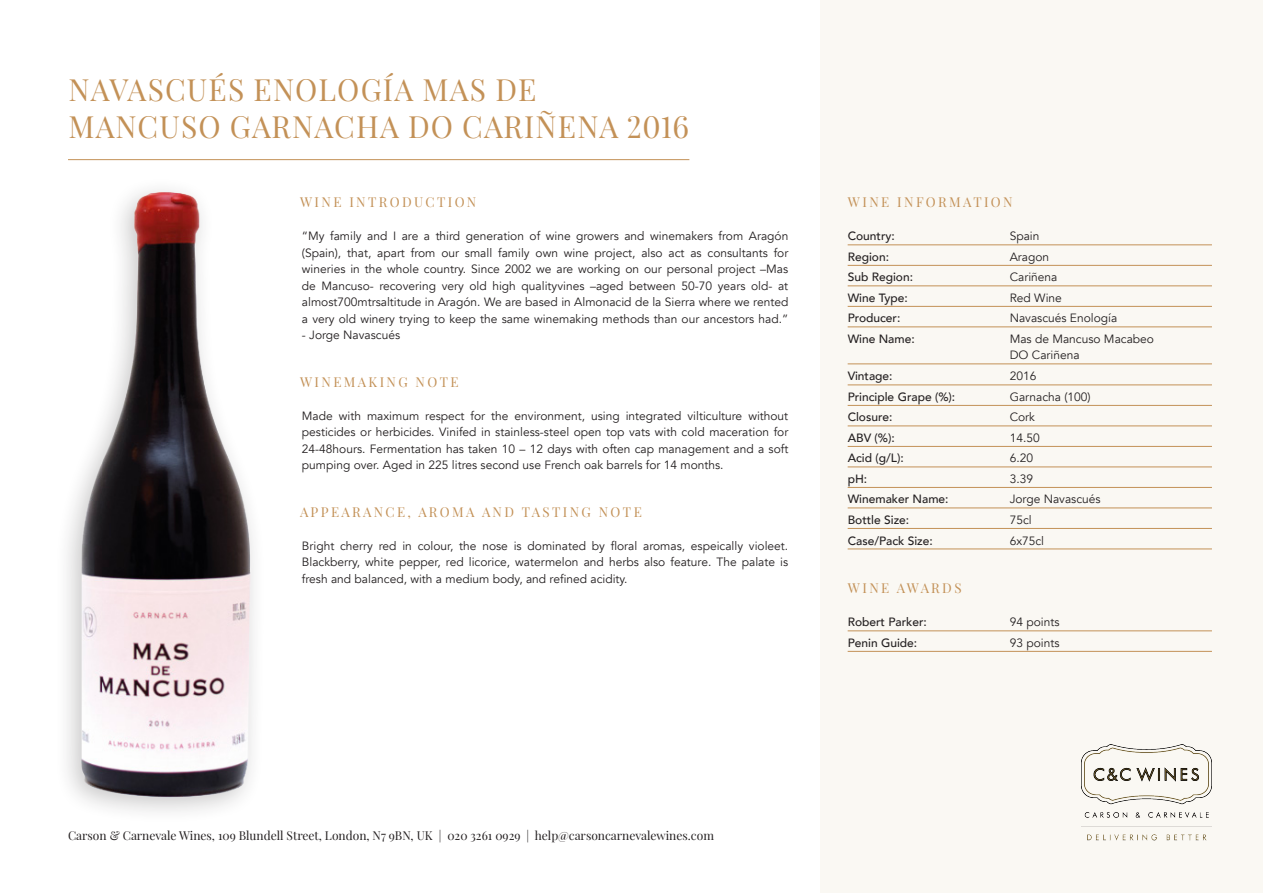
<style>
.page{position:relative;width:1263px;height:893px;background:#fff}
.page>*{position:absolute;margin:0;border:0;box-sizing:border-box;transform-origin:0 0}
.t1{font:30px/37.5px "Playfair Display";letter-spacing:.04em;color:#c39157}
.t2{font:13.35px "Playfair Display";letter-spacing:.18em;color:#c39157}
.t3{font:12px/16.5px "Avenir";color:#231f20;text-align:justify}
.t4{font:500 12px "Avenir";color:#231f20}
.t5{font:12px "Playfair Display";color:#231f20}
</style>
<div class="page">
<div style="left:820px;top:0;width:443px;height:893px;background:#faf8f3"></div>
<img style="left:1081px;top:744px;width:131px;height:97px">
<hr style="left:68px;top:159px;width:621px;height:1px;background:#c39157">
<hr style="left:848px;top:245px;width:364px;height:1px;background:#c39157">
<hr style="left:848px;top:631px;width:364px;height:1px;background:#c39157">
<hr style="left:848px;top:651px;width:364px;height:1px;background:#c39157">
<hr style="left:848px;top:265px;width:364px;height:1px;background:#c39157">
<hr style="left:848px;top:286px;width:364px;height:1px;background:#c39157">
<hr style="left:848px;top:327px;width:364px;height:1px;background:#c39157">
<hr style="left:848px;top:426px;width:364px;height:1px;background:#c39157">
<hr style="left:848px;top:508px;width:364px;height:1px;background:#c39157">
<hr style="left:848px;top:446px;width:364px;height:1px;background:#c39157">
<hr style="left:848px;top:467px;width:364px;height:1px;background:#c39157">
<hr style="left:848px;top:487px;width:364px;height:1px;background:#c39157">
<hr style="left:848px;top:528px;width:364px;height:1px;background:#c39157">
<hr style="left:848px;top:364px;width:364px;height:1px;background:#c39157">
<hr style="left:848px;top:385px;width:364px;height:1px;background:#c39157">
<hr style="left:848px;top:405px;width:364px;height:1px;background:#c39157">
<hr style="left:848px;top:306px;width:364px;height:1px;background:#c39157">
<hr style="left:848px;top:549px;width:364px;height:1px;background:#c39157">
<div style="left:53px;top:177px;width:214px;height:648px;background:#231f20;opacity:.25"></div>
<img style="left:80px;top:193px;width:171px;height:605px">
<p class="t1" style="left:69px;top:68px;width:622px">NAVASCUÉS ENOLOGÍA MAS DE<br>MANCUSO GARNACHA DO CARIÑENA 2016</p>
<p class="t2" style="left:300px;top:192px;width:178px">WINE INTRODUCTION</p>
<p class="t3" style="left:302px;top:228px;width:488px">“My family and I are a third generation of wine growers and winemakers from Aragón (Spain), that, apart from our small family own wine project, also act as consultants for wineries in the whole country. Since 2002 we are working on our personal project –Mas de Mancuso- recovering very old high qualityvines –aged between 50-70 years old- at almost700mtrsaltitude in Aragón. We are based in Almonacid de la Sierra where we rented a very old winery trying to keep the same winemaking methods than our ancestors had.”</p>
<p class="t3" style="left:302px;top:327px;width:100px">- Jorge Navascués</p>
<p class="t2" style="left:300px;top:371px;width:160px">WINEMAKING NOTE</p>
<p class="t3" style="left:302px;top:408px;width:488px">Made with maximum respect for the environment, using integrated vilticulture without pesticides or herbicides. Vinifed in stainless-steel open top vats with cold maceration for 24-48hours. Fermentation has taken 10 – 12 days with often cap management and a soft pumping over. Aged in 225 litres second use French oak barrels for 14 months.</p>
<p class="t2" style="left:300px;top:501px;width:343px">APPEARANCE, AROMA AND TASTING NOTE</p>
<p class="t3" style="left:302px;top:537px;width:488px">Bright cherry red in colour, the nose is dominated by floral aromas, espeically violeet.<br>Blackberry, white pepper, red licorice, watermelon and herbs also feature. The palate is fresh and balanced, with a medium body, and refined acidity.</p>
<p class="t2" style="left:848px;top:192px;width:166px">WINE INFORMATION</p>
<p class="t4" style="left:848px;top:226px;width:49px">Country:</p>
<p class="t3" style="left:1010px;top:228px;width:31px">Spain</p>
<p class="t4" style="left:848px;top:246px;width:43px">Region:</p>
<p class="t3" style="left:1010px;top:249px;width:41px">Aragon</p>
<p class="t4" style="left:848px;top:267px;width:67px">Sub Region:</p>
<p class="t3" style="left:1010px;top:269px;width:49px">Cariñena</p>
<p class="t4" style="left:848px;top:308px;width:54px">Producer:</p>
<p class="t3" style="left:1010px;top:310px;width:109px">Navascués Enología</p>
<p class="t4" style="left:848px;top:287px;width:61px">Wine Type:</p>
<p class="t3" style="left:1010px;top:290px;width:54px">Red Wine</p>
<p class="t4" style="left:848px;top:328px;width:69px">Wine Name:</p>
<p class="t3" style="left:1010px;top:331px;width:146px">Mas de Mancuso Macabeo<br>DO Cariñena</p>
<p class="t4" style="left:848px;top:366px;width:46px">Vintage:</p>
<p class="t3" style="left:1010px;top:368px;width:28px">2016</p>
<p class="t4" style="left:848px;top:386px;width:109px">Principle Grape (%):</p>
<p class="t3" style="left:1010px;top:389px;width:82px">Garnacha (100)</p>
<p class="t4" style="left:848px;top:407px;width:46px">Closure:</p>
<p class="t3" style="left:1010px;top:409px;width:27px">Cork</p>
<p class="t4" style="left:848px;top:427px;width:49px">ABV (%):</p>
<p class="t3" style="left:1010px;top:430px;width:32px">14.50</p>
<p class="t4" style="left:848px;top:448px;width:58px">Acid (g/L):</p>
<p class="t3" style="left:1010px;top:450px;width:25px">6.20</p>
<p class="t4" style="left:848px;top:468px;width:21px">pH:</p>
<p class="t3" style="left:1010px;top:471px;width:25px">3.39</p>
<p class="t4" style="left:848px;top:509px;width:63px">Bottle Size:</p>
<p class="t3" style="left:1010px;top:512px;width:24px">75cl</p>
<p class="t4" style="left:848px;top:489px;width:102px">Winemaker Name:</p>
<p class="t3" style="left:1010px;top:491px;width:92px">Jorge Navascués</p>
<p class="t4" style="left:848px;top:530px;width:87px">Case/Pack Size:</p>
<p class="t3" style="left:1010px;top:532px;width:36px">6x75cl</p>
<p class="t2" style="left:848px;top:578px;width:115px">WINE AWARDS</p>
<p class="t4" style="left:848px;top:612px;width:81px">Robert Parker:</p>
<p class="t3" style="left:1010px;top:614px;width:51px">94 points</p>
<p class="t4" style="left:848px;top:632px;width:71px">Penin Guide:</p>
<p class="t3" style="left:1010px;top:635px;width:51px">93 points</p>
<p class="t5" style="left:68px;top:826px;width:647px">Carson &amp; Carnevale Wines, 109 Blundell Street, London, N7 9BN, UK | 020 3261 0929 | help@carsoncarnevalewines.com</p>
</div>
